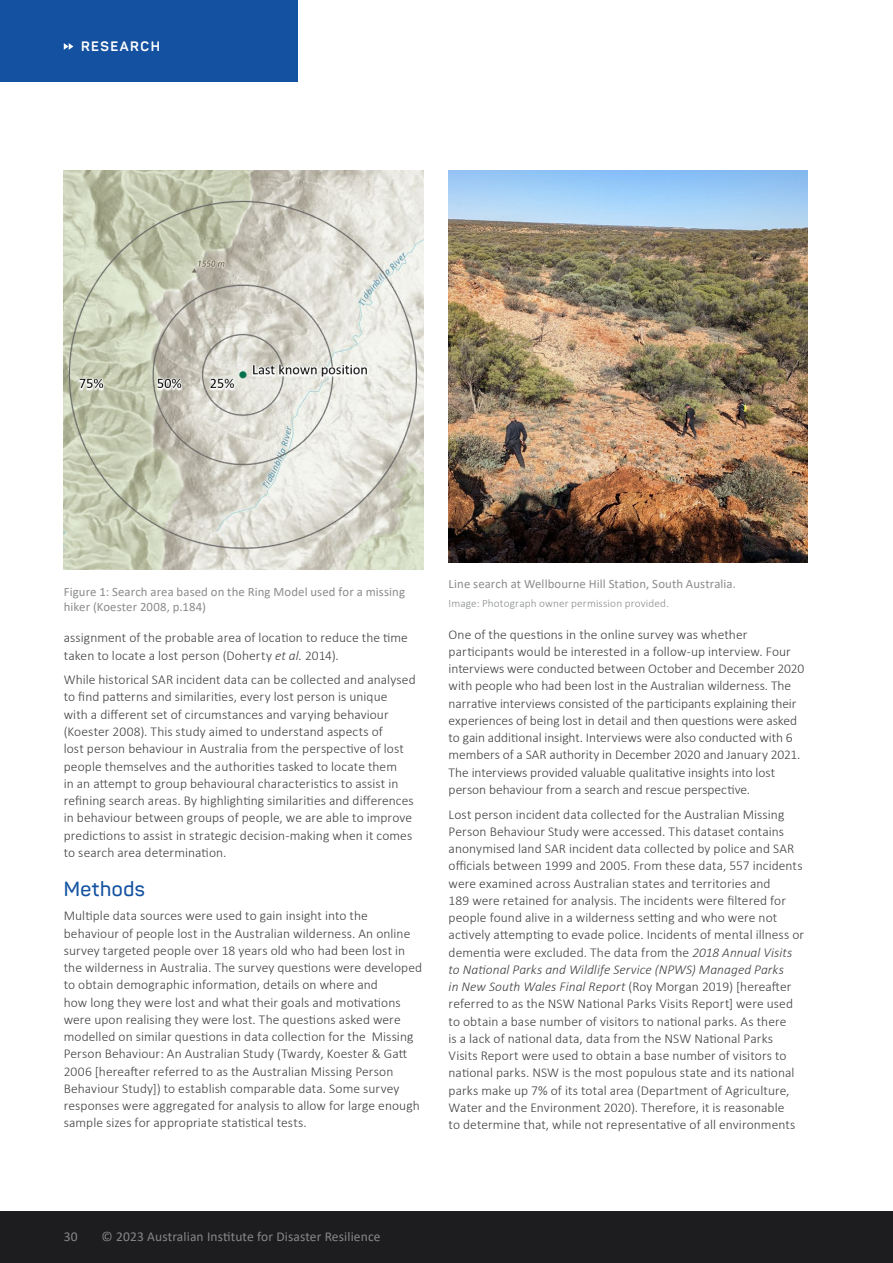
<style>
.page{position:relative;width:893px;height:1263px;background:#fff}
.page>*{position:absolute;margin:0;border:0;box-sizing:border-box;transform-origin:0 0}
.t1{font:600 20.25px "Panton";letter-spacing:.03em;color:#1452a1}
.t2{font:300 13.5px/17.2px "Calibri";letter-spacing:.005em;color:#414042}
.t3{font:13.5px "Calibri";letter-spacing:.01em;color:#868788}
.t4{font:700 13.5px "Panton";letter-spacing:.11em;color:#fff}
.t5{font:12.75px/15px "Calibri";letter-spacing:.01em;color:#8a8c8e}
.t6{font:300 11.25px "Calibri";letter-spacing:.01em;color:#8a8c8e}
.s1{font-style:italic}
</style>
<div class="page">
<div style="left:0;top:0;width:298px;height:81px;background:#1452a1"></div>
<svg style="left:64px;top:43px;width:9px;height:7px"></svg>
<div style="left:0;top:1212px;width:893px;height:51px;background:#1d1d1f"></div>
<img style="left:64px;top:170px;width:359px;height:400px">
<img style="left:449px;top:170px;width:359px;height:392px">
<p class="t4" style="left:81px;top:38px;width:80px">RESEARCH</p>
<p class="t5" style="left:64px;top:584px;width:343px">Figure 1: Search area based on the Ring Model used for a missing hiker (Koester 2008, p.184)</p>
<p class="t2" style="left:64px;top:629px;width:346px">assignment of the probable area of location to reduce the time taken to locate a lost person (Doherty <span class="s1">et al.</span> 2014).</p>
<p class="t2" style="left:64px;top:671px;width:353px">While historical SAR incident data can be collected and analysed to find patterns and similarities, every lost person is unique<br>with a different set of circumstances and varying behaviour (Koester 2008). This study aimed to understand aspects of<br>lost person behaviour in Australia from the perspective of lost people themselves and the authorities tasked to locate them<br>in an attempt to group behavioural characteristics to assist in refining search areas. By highlighting similarities and differences in behaviour between groups of people, we are able to improve predictions to assist in strategic decision-making when it comes to search area determination.</p>
<h1 class="t1" style="left:64px;top:876px;width:83px">Methods</h1>
<p class="t2" style="left:64px;top:907px;width:360px">Multiple data sources were used to gain insight into the behaviour of people lost in the Australian wilderness. An online survey targeted people over 18 years old who had been lost in the wilderness in Australia. The survey questions were developed to obtain demographic information, details on where and<br>how long they were lost and what their goals and motivations were upon realising they were lost. The questions asked were modelled on similar questions in data collection for the Missing Person Behaviour: An Australian Study (Twardy, Koester &amp; Gatt 2006 [hereafter referred to as the Australian Missing Person Behaviour Study]) to establish comparable data. Some survey responses were aggregated for analysis to allow for large enough sample sizes for appropriate statistical tests.</p>
<p class="t5" style="left:449px;top:576px;width:289px">Line search at Wellbourne Hill Station, South Australia.</p>
<p class="t6" style="left:449px;top:596px;width:222px">Image: Photograph owner permission provided.</p>
<p class="t2" style="left:449px;top:625px;width:357px">One of the questions in the online survey was whether participants would be interested in a follow-up interview. Four interviews were conducted between October and December 2020 with people who had been lost in the Australian wilderness. The narrative interviews consisted of the participants explaining their experiences of being lost in detail and then questions were asked to gain additional insight. Interviews were also conducted with 6 members of a SAR authority in December 2020 and January 2021.<br>The interviews provided valuable qualitative insights into lost person behaviour from a search and rescue perspective.</p>
<p class="t2" style="left:449px;top:805px;width:357px">Lost person incident data collected for the Australian Missing Person Behaviour Study were accessed. This dataset contains anonymised land SAR incident data collected by police and SAR officials between 1999 and 2005. From these data, 557 incidents were examined across Australian states and territories and<br>189 were retained for analysis. The incidents were filtered for people found alive in a wilderness setting and who were not actively attempting to evade police. Incidents of mental illness or dementia were excluded. The data from the <span class="s1">2018 Annual Visits to National Parks and Wildlife Service (NPWS) Managed Parks<br>in New South Wales Final Report</span> (Roy Morgan 2019) [hereafter referred to as the NSW National Parks Visits Report] were used to obtain a base number of visitors to national parks. As there<br>is a lack of national data, data from the NSW National Parks Visits Report were used to obtain a base number of visitors to national parks. NSW is the most populous state and its national parks make up 7% of its total area (Department of Agriculture, Water and the Environment 2020). Therefore, it is reasonable<br>to determine that, while not representative of all environments</p>
<p class="t3" style="left:64px;top:1227px;width:15px">30</p>
<p class="t3" style="left:102px;top:1227px;width:280px">© 2023 Australian Institute for Disaster Resilience</p>
</div>
